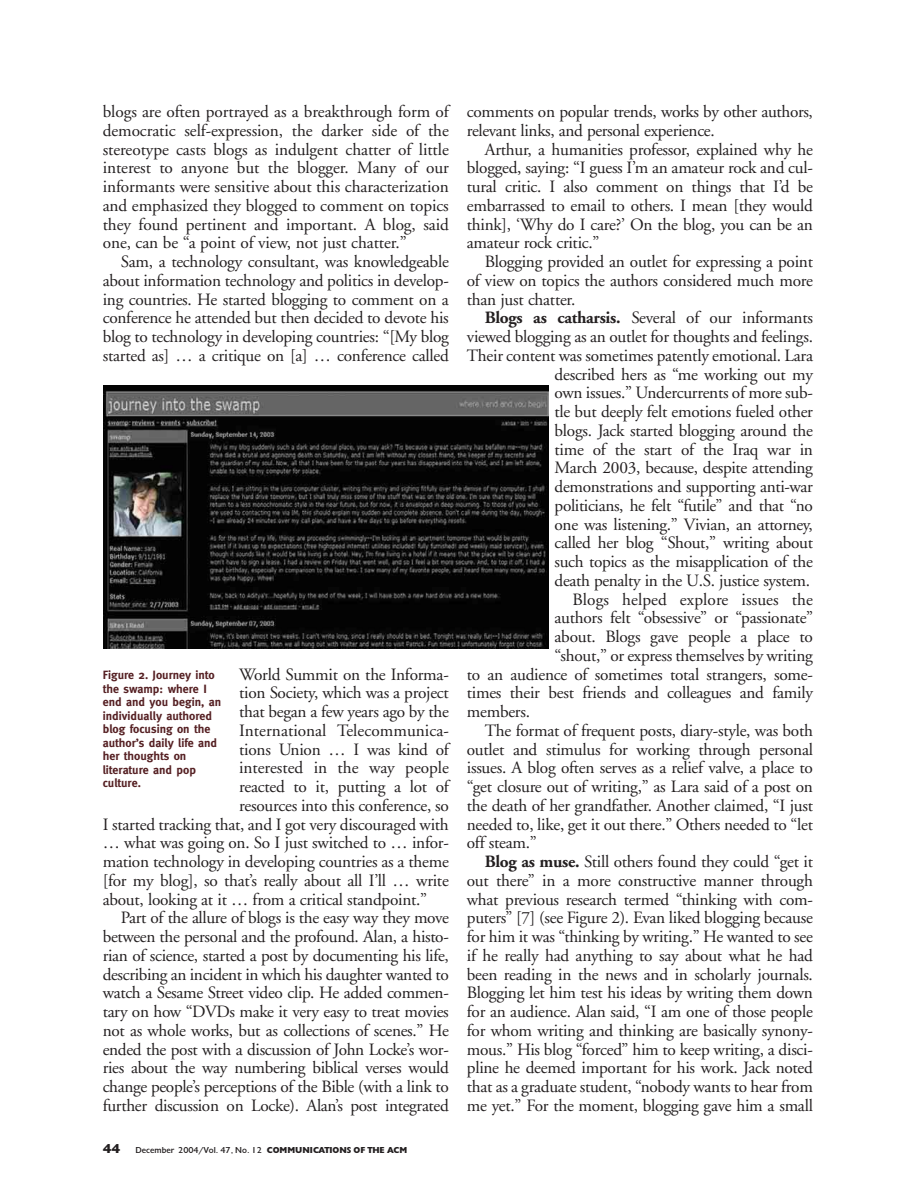
<style>
.page{position:relative;width:918px;height:1188px;background:#fff}
.page>*{position:absolute;margin:0;border:0;box-sizing:border-box;transform-origin:0 0}
.t1{font:17.25px/18.8px "Adobe Garamond";letter-spacing:-.015em;color:#231f20;text-align:justify}
.t2{font:17.25px "Adobe Garamond";letter-spacing:.005em;color:#231f20}
.t3{font:700 12px/13.5px "Meta";color:#552023}
.t4{font:9px "Gill";color:#231f20}
.s1{font-weight:900;font-size:13.5px}
.s2{font-weight:900}
.s3{font-weight:700}
</style>
<div class="page">
<img style="left:104px;top:385px;width:445px;height:263px">
<p class="t1" style="left:103px;top:104px;width:348px">blogs are often portrayed as a breakthrough form of democratic self-expression, the darker side of the stereotype casts blogs as indulgent chatter of little interest to anyone but the blogger. Many of our informants were sensitive about this characterization and emphasized they blogged to comment on topics they found pertinent and important. A blog, said one, can be “a point of view, not just chatter.”</p>
<p class="t1" style="left:103px;top:254px;width:348px;text-indent:18px">Sam, a technology consultant, was knowledgeable about information technology and politics in develop&shy;ing countries. He started blogging to comment on a conference he attended but then decided to devote his blog to technology in developing countries: “[My blog started as] … a critique on [a] … conference called</p>
<p class="t1" style="left:239px;top:666px;width:211px">World Summit on the Informa-</p>
<p class="t1" style="left:239px;top:685px;width:211px">tion Society, which was a project</p>
<p class="t1" style="left:239px;top:704px;width:211px">that began a few years ago by the</p>
<p class="t1" style="left:239px;top:723px;width:211px">International Telecommunica-</p>
<p class="t1" style="left:239px;top:741px;width:211px">tions Union … I was kind of</p>
<p class="t1" style="left:239px;top:760px;width:211px">interested in the way people</p>
<p class="t1" style="left:239px;top:779px;width:211px">reacted to it, putting a lot of</p>
<p class="t1" style="left:239px;top:798px;width:211px">resources into this conference, so</p>
<p class="t1" style="left:103px;top:816px;width:348px">I started tracking that, and I got very discouraged with</p>
<p class="t1" style="left:103px;top:835px;width:348px">… what was going on. So I just switched to … infor-</p>
<p class="t1" style="left:103px;top:854px;width:348px">mation technology in developing countries as a theme</p>
<p class="t1" style="left:103px;top:873px;width:348px">[for my blog], so that’s really about all I’ll … write</p>
<p class="t1" style="left:103px;top:891px;width:326px">about, looking at it … from a critical standpoint.”</p>
<p class="t1" style="left:121px;top:910px;width:330px">Part of the allure of blogs is the easy way they move</p>
<p class="t1" style="left:103px;top:929px;width:348px">between the personal and the profound. Alan, a histo-</p>
<p class="t1" style="left:103px;top:948px;width:348px">rian of science, started a post by documenting his life,</p>
<p class="t1" style="left:103px;top:966px;width:348px">describing an incident in which his daughter wanted to</p>
<p class="t1" style="left:103px;top:985px;width:348px">watch a Sesame Street video clip. He added commen-</p>
<p class="t1" style="left:103px;top:1004px;width:348px">tary on how “DVDs make it very easy to treat movies</p>
<p class="t1" style="left:103px;top:1023px;width:348px">not as whole works, but as collections of scenes.” He</p>
<p class="t1" style="left:103px;top:1041px;width:348px">ended the post with a discussion of John Locke’s wor-</p>
<p class="t1" style="left:103px;top:1060px;width:348px">ries about the way numbering biblical verses would</p>
<p class="t1" style="left:103px;top:1079px;width:348px">change people’s perceptions of the Bible (with a link to</p>
<p class="t1" style="left:103px;top:1098px;width:348px">further discussion on Locke). Alan’s post integrated</p>
<p class="t3" style="left:103px;top:669px;width:120px">Figure 2. Journey into the swamp: where I end and you begin, an individually authored blog focusing on the author’s daily life and her thoughts on literature and pop culture.</p>
<p class="t4" style="left:103px;top:1147px;width:306px"><span class="s1">44</span> December 2004/Vol. 47, No. 12 <span class="s2">COMMUNICATIONS OF THE ACM</span></p>
<p class="t1" style="left:467px;top:104px;width:348px">comments on popular trends, works by other authors, relevant links, and personal experience.</p>
<p class="t1" style="left:467px;top:141px;width:348px;text-indent:18px">Arthur, a humanities professor, explained why he blogged, saying: “I guess I’m an amateur rock and cul&shy;tural critic. I also comment on things that I’d be embarrassed to email to others. I mean [they would think], ‘Why do I care?’ On the blog, you can be an amateur rock critic.”</p>
<p class="t1" style="left:467px;top:254px;width:348px;text-indent:18px">Blogging provided an outlet for expressing a point of view on topics the authors considered much more than just chatter.</p>
<p class="t1" style="left:485px;top:310px;width:330px"><span class="s3">Blogs as catharsis.</span> Several of our informants</p>
<p class="t1" style="left:467px;top:329px;width:348px">viewed blogging as an outlet for thoughts and feelings.</p>
<p class="t1" style="left:467px;top:348px;width:348px">Their content was sometimes patently emotional. Lara</p>
<p class="t1" style="left:555px;top:366px;width:260px">described hers as “me working out my</p>
<p class="t1" style="left:555px;top:385px;width:260px">own issues.” Undercurrents of more sub-</p>
<p class="t1" style="left:555px;top:404px;width:260px">tle but deeply felt emotions fueled other</p>
<p class="t1" style="left:555px;top:423px;width:260px">blogs. Jack started blogging around the</p>
<p class="t1" style="left:555px;top:441px;width:260px">time of the start of the Iraq war in</p>
<p class="t1" style="left:555px;top:460px;width:260px">March 2003, because, despite attending</p>
<p class="t1" style="left:555px;top:479px;width:260px">demonstrations and supporting anti-war</p>
<p class="t1" style="left:555px;top:498px;width:260px">politicians, he felt “futile” and that “no</p>
<p class="t1" style="left:555px;top:516px;width:260px">one was listening.” Vivian, an attorney,</p>
<p class="t1" style="left:555px;top:535px;width:260px">called her blog “Shout,” writing about</p>
<p class="t1" style="left:555px;top:554px;width:260px">such topics as the misapplication of the</p>
<p class="t1" style="left:555px;top:573px;width:257px">death penalty in the U.S. justice system.</p>
<p class="t2" style="left:573px;top:592px;width:242px">Blogs helped explore issues the</p>
<p class="t1" style="left:555px;top:610px;width:260px">authors felt “obsessive” or “passionate”</p>
<p class="t1" style="left:555px;top:629px;width:260px">about. Blogs gave people a place to</p>
<p class="t1" style="left:555px;top:648px;width:260px">“shout,” or express themselves by writing</p>
<p class="t1" style="left:467px;top:666px;width:348px">to an audience of sometimes total strangers, some-</p>
<p class="t1" style="left:467px;top:685px;width:348px">times their best friends and colleagues and family</p>
<p class="t1" style="left:467px;top:704px;width:65px">members.</p>
<p class="t1" style="left:485px;top:723px;width:330px">The format of frequent posts, diary-style, was both</p>
<p class="t1" style="left:467px;top:741px;width:348px">outlet and stimulus for working through personal</p>
<p class="t1" style="left:467px;top:760px;width:348px">issues. A blog often serves as a relief valve, a place to</p>
<p class="t1" style="left:467px;top:779px;width:348px">“get closure out of writing,” as Lara said of a post on</p>
<p class="t1" style="left:467px;top:798px;width:348px">the death of her grandfather. Another claimed, “I just</p>
<p class="t1" style="left:467px;top:816px;width:348px">needed to, like, get it out there.” Others needed to “let</p>
<p class="t1" style="left:467px;top:835px;width:72px">off steam.”</p>
<p class="t1" style="left:485px;top:854px;width:330px"><span class="s3">Blog as muse.</span> Still others found they could “get it</p>
<p class="t1" style="left:467px;top:873px;width:348px">out there” in a more constructive manner through</p>
<p class="t1" style="left:467px;top:891px;width:348px">what previous research termed “thinking with com-</p>
<p class="t1" style="left:467px;top:910px;width:348px">puters” [7] (see Figure 2). Evan liked blogging because</p>
<p class="t1" style="left:467px;top:929px;width:348px">for him it was “thinking by writing.” He wanted to see</p>
<p class="t1" style="left:467px;top:948px;width:348px">if he really had anything to say about what he had</p>
<p class="t1" style="left:467px;top:966px;width:348px">been reading in the news and in scholarly journals.</p>
<p class="t1" style="left:467px;top:985px;width:348px">Blogging let him test his ideas by writing them down</p>
<p class="t1" style="left:467px;top:1004px;width:348px">for an audience. Alan said, “I am one of those people</p>
<p class="t1" style="left:467px;top:1023px;width:348px">for whom writing and thinking are basically synony-</p>
<p class="t1" style="left:467px;top:1041px;width:348px">mous.” His blog “forced” him to keep writing, a disci-</p>
<p class="t1" style="left:467px;top:1060px;width:348px">pline he deemed important for his work. Jack noted</p>
<p class="t1" style="left:467px;top:1079px;width:348px">that as a graduate student, “nobody wants to hear from</p>
<p class="t1" style="left:467px;top:1098px;width:348px">me yet.” For the moment, blogging gave him a small</p>
</div>
